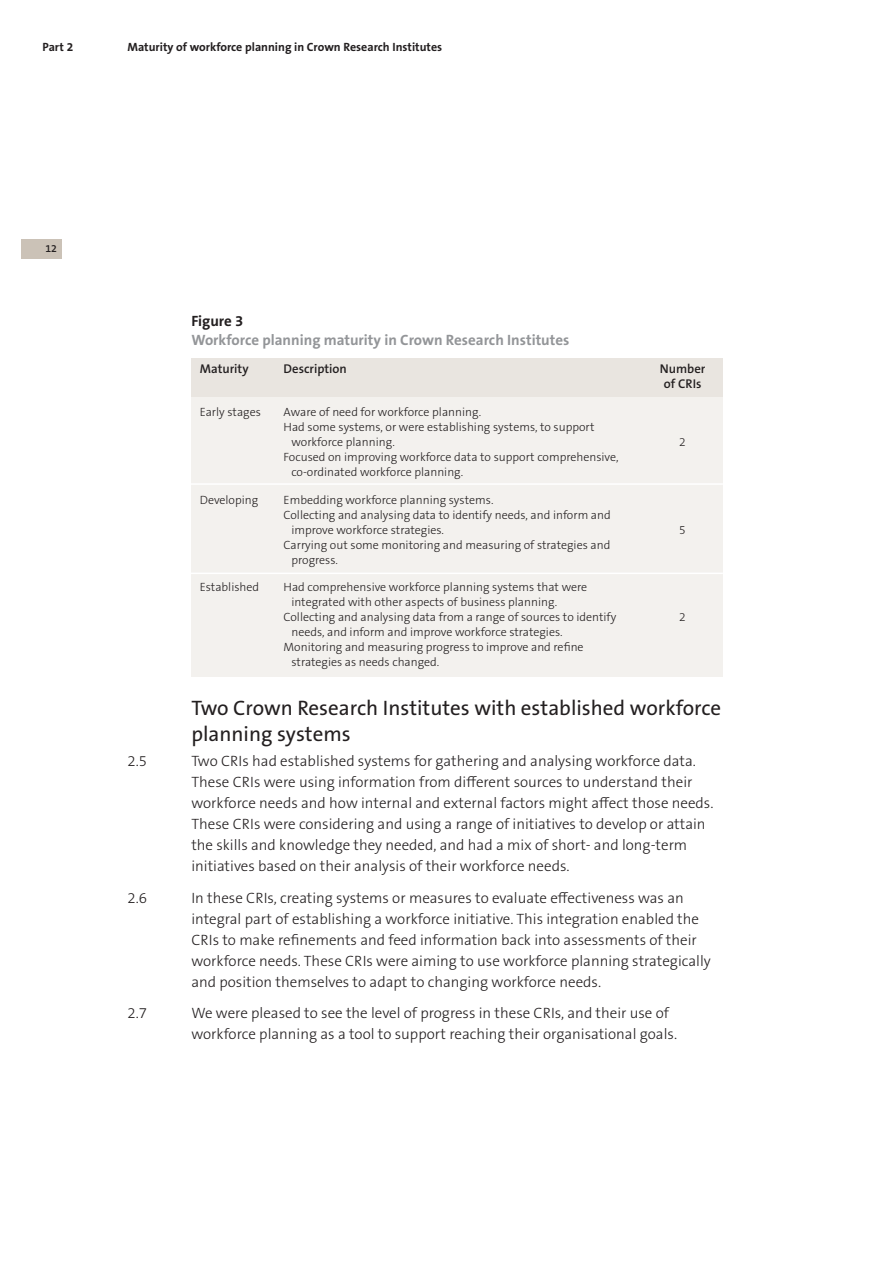
<style>
.page{position:relative;width:893px;height:1263px;background:#fff}
.page>*{position:absolute;margin:0;border:0;box-sizing:border-box;transform-origin:0 0}
.t1{font:21px/25.5px "The Sans OT5 Plain";color:#231f20}
.t2{font:300 15px/21px "The Sans OT3";color:#231f20}
.t3{font:700 15px "The Sans OT7";color:#939598}
.t4{font:700 15px "The Sans OT7";color:#231f20}
.t5{font:600 12.75px/15px "The Sans OT6";color:#231f20;text-align:center}
.t6{font:300 12px/15px "The Sans OT3";color:#231f20}
.t7{font:700 12px "The Sans OT7";color:#231f20}
.t8{font:600 10.5px "The Sans OT6";color:#231f20}
</style>
<div class="page">
<div style="left:21px;top:239px;width:41px;height:19px;background:#cbc2b7"></div>
<div style="left:191px;top:358px;width:532px;height:318px;background:#f3f1ee"></div>
<div style="left:191px;top:358px;width:532px;height:38px;background:#e9e5e0"></div>
<hr style="left:191px;top:483px;width:532px;height:2px;background:#fff">
<hr style="left:191px;top:573px;width:532px;height:1px;background:#fff">
<p class="t7" style="left:43px;top:42px;width:32px">Part 2</p>
<p class="t7" style="left:128px;top:42px;width:316px">Maturity of workforce planning in Crown Research Institutes</p>
<p class="t8" style="left:45px;top:244px;width:13px">12</p>
<p class="t4" style="left:191px;top:315px;width:53px">Figure 3</p>
<p class="t3" style="left:191px;top:334px;width:380px">Workforce planning maturity in Crown Research Institutes</p>
<p class="t5" style="left:200px;top:362px;width:50px">Maturity</p>
<p class="t5" style="left:284px;top:362px;width:65px">Description</p>
<p class="t5" style="left:660px;top:362px;width:47px">Number of CRIs</p>
<p class="t6" style="left:200px;top:405px;width:63px">Early stages</p>
<p class="t6" style="left:284px;top:405px;width:199px">Aware of need for workforce planning.</p>
<p class="t6" style="left:284px;top:420px;width:312px">Had some systems, or were establishing systems, to support</p>
<p class="t6" style="left:291px;top:435px;width:105px">workforce planning.</p>
<p class="t6" style="left:679px;top:435px;width:8px">2</p>
<p class="t6" style="left:291px;top:450px;width:329px;text-indent:-8px">Focused on improving workforce data to support comprehensive, co-ordinated workforce planning.</p>
<p class="t6" style="left:200px;top:493px;width:60px">Developing</p>
<p class="t6" style="left:284px;top:493px;width:211px">Embedding workforce planning systems.</p>
<p class="t6" style="left:284px;top:508px;width:329px">Collecting and analysing data to identify needs, and inform and</p>
<p class="t6" style="left:291px;top:523px;width:154px">improve workforce strategies.</p>
<p class="t6" style="left:679px;top:523px;width:8px">5</p>
<p class="t6" style="left:291px;top:538px;width:320px;text-indent:-8px">Carrying out some monitoring and measuring of strategies and progress.</p>
<p class="t6" style="left:200px;top:581px;width:61px">Established</p>
<p class="t6" style="left:284px;top:581px;width:305px">Had comprehensive workforce planning systems that were</p>
<p class="t6" style="left:291px;top:596px;width:267px">integrated with other aspects of business planning.</p>
<p class="t6" style="left:284px;top:611px;width:334px">Collecting and analysing data from a range of sources to identify</p>
<p class="t6" style="left:679px;top:611px;width:8px">2</p>
<p class="t6" style="left:291px;top:626px;width:273px">needs, and inform and improve workforce strategies.</p>
<p class="t6" style="left:284px;top:641px;width:302px">Monitoring and measuring progress to improve and refine</p>
<p class="t6" style="left:291px;top:656px;width:150px">strategies as needs changed.</p>
<h1 class="t1" style="left:191px;top:697px;width:531px">Two Crown Research Institutes with established workforce planning systems</h1>
<p class="t2" style="left:128px;top:752px;width:21px">2.5</p>
<p class="t2" style="left:191px;top:752px;width:524px">Two CRIs had established systems for gathering and analysing workforce data.<br>These CRIs were using information from different sources to understand their workforce needs and how internal and external factors might affect those needs.<br>These CRIs were considering and using a range of initiatives to develop or attain the skills and knowledge they needed, and had a mix of short- and long-term initiatives based on their analysis of their workforce needs.</p>
<p class="t2" style="left:128px;top:888px;width:21px">2.6</p>
<p class="t2" style="left:191px;top:888px;width:521px">In these CRIs, creating systems or measures to evaluate effectiveness was an integral part of establishing a workforce initiative. This integration enabled the CRIs to make refinements and feed information back into assessments of their workforce needs. These CRIs were aiming to use workforce planning strategically and position themselves to adapt to changing workforce needs.</p>
<p class="t2" style="left:128px;top:1004px;width:21px">2.7</p>
<p class="t2" style="left:191px;top:1004px;width:487px">We were pleased to see the level of progress in these CRIs, and their use of workforce planning as a tool to support reaching their organisational goals.</p>
</div>
